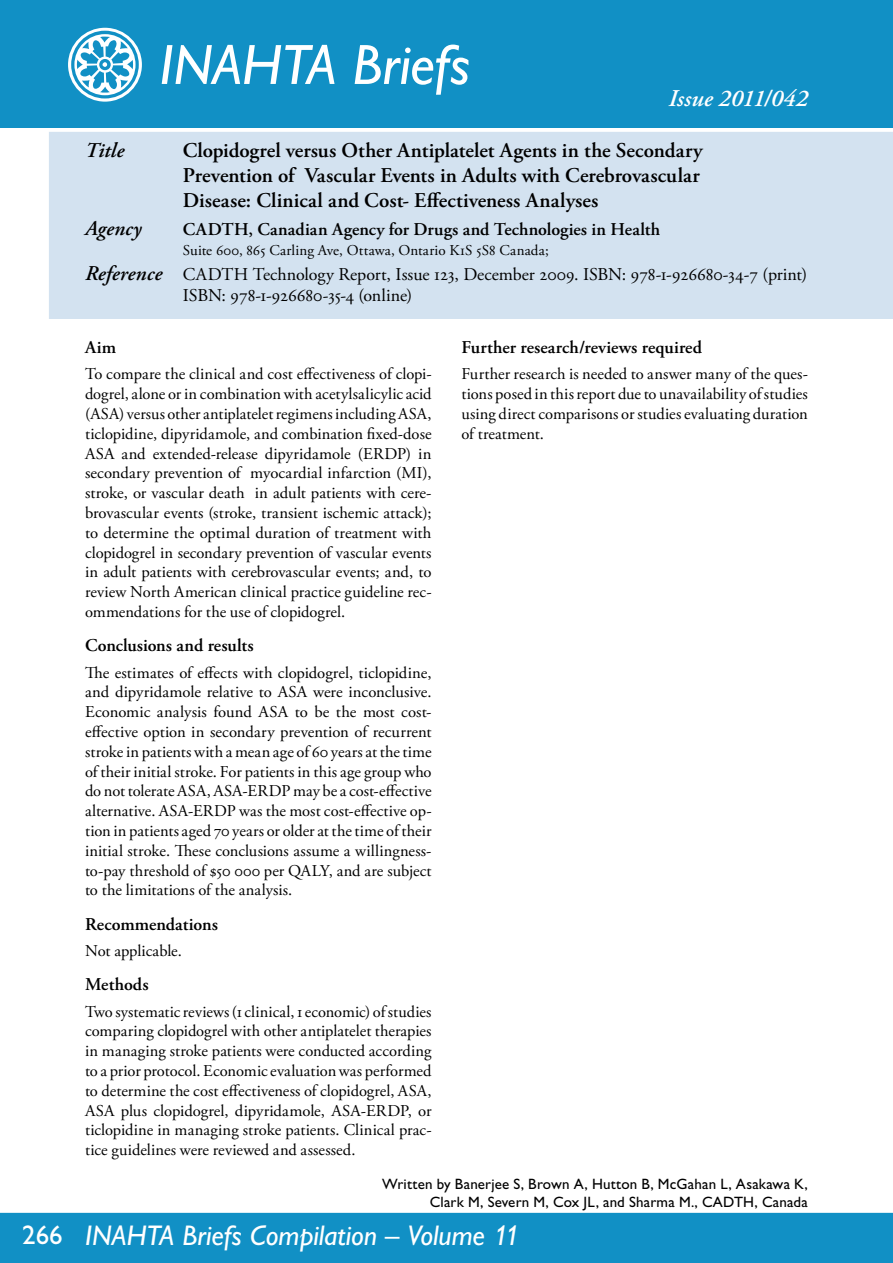
<style>
.page{position:relative;width:893px;height:1263px;background:#fff}
.page>*{position:absolute;margin:0;border:0;box-sizing:border-box;transform-origin:0 0}
.t1{font:italic 57px "Gill Alt One";color:#fff}
.Ö-Grouping__left{font:italic 28.5px "Gill Alt One";color:#fff}
.t2{font:27px "Gill Alt One";color:#fff}
.Issue{font:italic 600 24px "Adobe Garamond Pro";letter-spacing:.005em;color:#fff}
.Title_ruta{font:600 21px/25.2px "Adobe Garamond Pro";color:#000}
.Agency_text{font:italic 600 21px "Adobe Garamond Pro";letter-spacing:.005em;color:#000}
.Title_ruta-2{font:italic 600 21px "Adobe Garamond Pro";letter-spacing:.005em;color:#000}
.Reference_text{font:18px/21.6px "Adobe Garamond Pro";letter-spacing:-.005em;color:#000}
.Heading{font:600 18px "Adobe Garamond Pro";letter-spacing:.005em;color:#000}
.Agency_text-2{font:600 18px "Adobe Garamond Pro";letter-spacing:.005em;color:#000}
.Brödtext{font:16.5px/19.8px "Adobe Garamond Pro";letter-spacing:.005em;color:#000;text-align:justify}
.Written_by{font:15px/18px "Gill Alt One";letter-spacing:.01em;color:#000;text-align:right}
.Agency_address{font:15px "Adobe Garamond Pro";letter-spacing:.01em;color:#000}
.s1{font-weight:600;font-style:italic;font-size:21px}
</style>
<div class="page">
<div style="left:0;top:1213px;width:893px;height:50px;background:#1190c5"></div>
<div style="left:49px;top:132px;width:844px;height:187px;background:#d3e2f0"></div>
<div style="left:0;top:0;width:893px;height:128px;background:#1190c5"></div>
<p class="t1" style="left:159px;top:32px;width:312px">INAHTA Briefs</p>
<p class="Issue" style="left:668px;top:84px;width:141px">Issue 2011/042</p>
<p class="Title_ruta-2" style="left:85px;top:138px;width:41px">Title</p>
<p class="Title_ruta" style="left:183px;top:138px;width:521px">Clopidogrel versus Other Antiplatelet Agents in the Secondary<br>Prevention of Vascular Events in Adults with Cerebrovascular<br>Disease: Clinical and Cost- Effectiveness Analyses</p>
<p class="Agency_text" style="left:85px;top:216px;width:58px">Agency</p>
<p class="Agency_text-2" style="left:183px;top:219px;width:479px">CADTH, Canadian Agency for Drugs and Technologies in Health</p>
<p class="Agency_address" style="left:183px;top:241px;width:367px">Suite 600, 865 Carling Ave, Ottawa, Ontario K1S 5S8 Canada;</p>
<p class="Reference_text" style="left:183px;top:264px;width:626px;text-indent:-98px"><span class="s1">Reference</span> CADTH Technology Report, Issue 123, December 2009. ISBN: 978-1-926680-34-7 (print)<br>ISBN: 978-1-926680-35-4 (online)</p>
<p class="Heading" style="left:85px;top:337px;width:33px">Aim</p>
<p class="Brödtext" style="left:85px;top:365px;width:348px">To compare the clinical and cost effectiveness of clopi&shy;dogrel, alone or in combination with acetylsalicylic acid (ASA) versus other antiplatelet regimens including ASA, ticlopidine, dipyridamole, and combination fixed-dose ASA and extended-release dipyridamole (ERDP) in secondary prevention of myocardial infarction (MI), stroke, or vascular death in adult patients with cere&shy;brovascular events (stroke, transient ischemic attack); to determine the optimal duration of treatment with clopidogrel in secondary prevention of vascular events in adult patients with cerebrovascular events; and, to review North American clinical practice guideline rec&shy;ommendations for the use of clopidogrel.</p>
<p class="Heading" style="left:85px;top:635px;width:170px">Conclusions and results</p>
<p class="Brödtext" style="left:85px;top:663px;width:348px">The estimates of effects with clopidogrel, ticlopidine, and dipyridamole relative to ASA were inconclusive.<br>Economic analysis found ASA to be the most cost&shy;effective option in secondary prevention of recurrent stroke in patients with a mean age of 60 years at the time of their initial stroke. For patients in this age group who do not tolerate ASA, ASA-ERDP may be a cost-effective alternative. ASA-ERDP was the most cost-effective op&shy;tion in patients aged 70 years or older at the time of their initial stroke. These conclusions assume a willingness&shy;to-pay threshold of $50 000 per QALY, and are subject to the limitations of the analysis.</p>
<p class="Heading" style="left:85px;top:914px;width:134px">Recommendations</p>
<p class="Brödtext" style="left:85px;top:941px;width:98px">Not applicable.</p>
<p class="Heading" style="left:85px;top:974px;width:65px">Methods</p>
<p class="Brödtext" style="left:85px;top:1002px;width:348px">Two systematic reviews (1 clinical, 1 economic) of studies comparing clopidogrel with other antiplatelet therapies in managing stroke patients were conducted according to a prior protocol. Economic evaluation was performed to determine the cost effectiveness of clopidogrel, ASA, ASA plus clopidogrel, dipyridamole, ASA-ERDP, or ticlopidine in managing stroke patients. Clinical prac&shy;tice guidelines were reviewed and assessed.</p>
<p class="Heading" style="left:461px;top:337px;width:242px">Further research/reviews required</p>
<p class="Brödtext" style="left:461px;top:365px;width:348px">Further research is needed to answer many of the ques&shy;tions posed in this report due to unavailability of studies using direct comparisons or studies evaluating duration of treatment.</p>
<p class="Written_by" style="left:382px;top:1175px;width:427px">Written by Banerjee S, Brown A, Hutton B, McGahan L, Asakawa K,<br>Clark M, Severn M, Cox JL, and Sharma M., CADTH, Canada</p>
<p class="t2" style="left:22px;top:1220px;width:42px">266</p>
<p class="Ö-Grouping__left" style="left:85px;top:1218px;width:436px">INAHTA Briefs Compilation – Volume 11</p>
</div>
